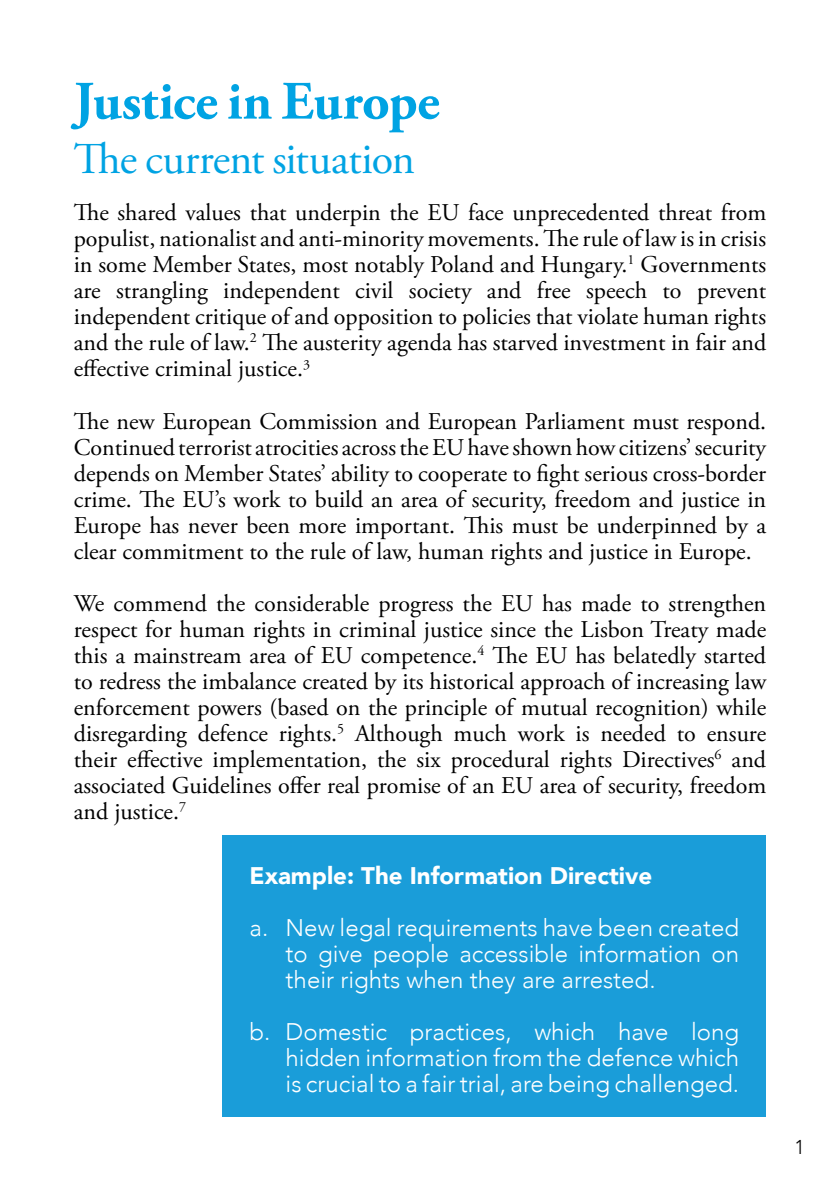
<style>
.page{position:relative;width:840px;height:1191px;background:#fff}
.page>*{position:absolute;margin:0;border:0;box-sizing:border-box;transform-origin:0 0}
.t1{font:700 54px "Adobe Garamond Pro";letter-spacing:-.01em;color:#00a3e3}
.t2{font:44px "Adobe Garamond Pro";letter-spacing:-.02em;color:#00a3e3}
.t3{font:24px/26px "Adobe Garamond Pro";color:#000;text-align:justify}
.t4{font:300 24px/26px "Avenir";color:#fff;text-align:justify}
.t5{font:900 24px "Avenir";color:#fff}
.t6{font:300 20px "Avenir";color:#000}
</style>
<div class="page">
<div style="left:222px;top:835px;width:543px;height:282px;background:#1a9dd9"></div>
<h1 class="t1" style="left:74px;top:70px;width:367px">Justice in Europe</h1>
<h2 class="t2" style="left:74px;top:132px;width:342px">The current situation</h2>
<p class="t3" style="left:74px;top:201px;width:693px">The shared values that underpin the EU face unprecedented threat from populist, nationalist and anti-minority movements. The rule of law is in crisis in some Member States, most notably Poland and Hungary.<sup>1</sup> Governments are strangling independent civil society and free speech to prevent independent critique of and opposition to policies that violate human rights and the rule of law.<sup>2</sup> The austerity agenda has starved investment in fair and effective criminal justice.<sup>3</sup></p>
<p class="t3" style="left:74px;top:409px;width:693px">The new European Commission and European Parliament must respond.<br>Continued terrorist atrocities across the EU have shown how citizens’ security depends on Member States’ ability to cooperate to fight serious cross-border crime. The EU’s work to build an area of security, freedom and justice in Europe has never been more important. This must be underpinned by a clear commitment to the rule of law, human rights and justice in Europe.</p>
<p class="t3" style="left:74px;top:591px;width:693px">We commend the considerable progress the EU has made to strengthen respect for human rights in criminal justice since the Lisbon Treaty made this a mainstream area of EU competence.<sup>4</sup> The EU has belatedly started to redress the imbalance created by its historical approach of increasing law enforcement powers (based on the principle of mutual recognition) while disregarding defence rights.<sup>5</sup> Although much work is needed to ensure their effective implementation, the six procedural rights Directives<sup>6</sup> and associated Guidelines offer real promise of an EU area of security, freedom and justice.<sup>7</sup></p>
<p class="t5" style="left:249px;top:855px;width:404px">Example: The Information Directive</p>
<p class="t4" style="left:285px;top:915px;width:454px;text-indent:-36px">a. New legal requirements have been created to give people accessible information on their rights when they are arrested.</p>
<p class="t4" style="left:285px;top:1019px;width:455px;text-indent:-36px">b. Domestic practices, which have long hidden information from the defence which is crucial to a fair trial, are being challenged.</p>
<p class="t6" style="left:794px;top:1135px;width:12px">1</p>
</div>
